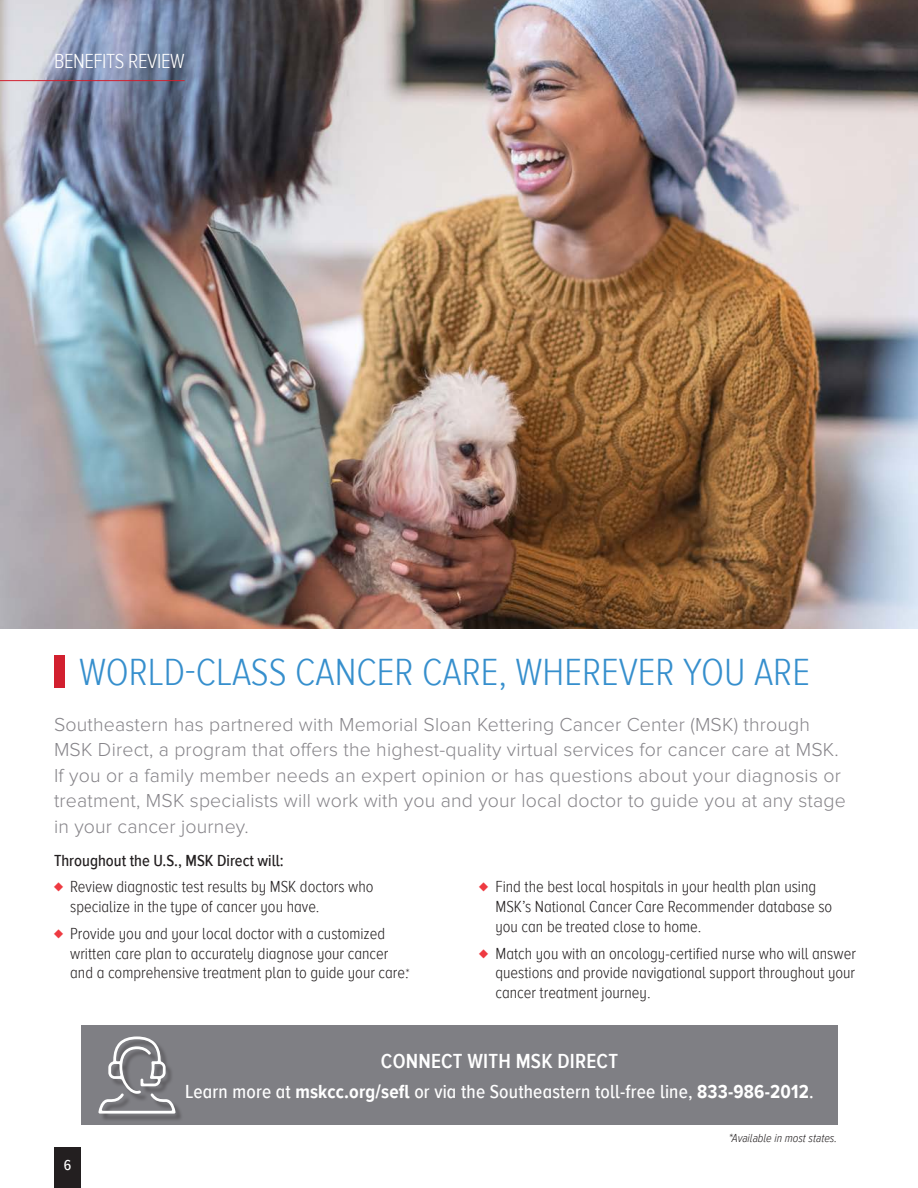
<style>
.page{position:relative;width:918px;height:1188px;background:#fff}
.page>*{position:absolute;margin:0;border:0;box-sizing:border-box;transform-origin:0 0}
.t1{font:300 39px "Proxima Nova A Cond";color:#368fcd}
.t2{font:600 21px "Proxima Nova A Cond";letter-spacing:.01em;color:#fff}
.t3{font:300 21px "Proxima Nova A Cond";letter-spacing:-.02em;color:#fff}
.t4{font:300 19.5px/25.5px "Proxima Nova";letter-spacing:.01em;color:#868489}
.t5{font:500 19.5px "Proxima Nova A Cond";letter-spacing:.01em;color:#fff}
.t6{font:300 16.5px/19.8px "Proxima Nova A Cond";color:#231f20}
.t7{font:500 16.5px "Proxima Nova A Cond";color:#231f20}
.t8{font:500 15px "Proxima Nova A Cond";color:#fff}
.t9{font:italic 300 12px "Proxima Nova A Cond";color:#231f20}
.s1{font-size:18px;color:#ee3a41}
.s2{font-size:12px}
.s3{font-weight:700}
</style>
<div class="page">
<div style="left:54px;top:1148px;width:27px;height:40px;background:#231f20"></div>
<div style="left:54px;top:655px;width:10px;height:33px;background:#d2202f"></div>
<img style="left:0;top:0;width:918px;height:628px">
<div style="left:81px;top:1025px;width:756px;height:100px;background:#7f7f84"></div>
<div style="left:100px;top:1038px;width:84px;height:84px;background:#231f20;opacity:.4"></div>
<svg style="left:98px;top:1036px;width:78px;height:78px"></svg>
<hr style="left:0;top:80px;width:185px;height:1px;background:#d2202f">
<p class="t3" style="left:54px;top:49px;width:132px">BENEFITS REVIEW</p>
<p class="t1" style="left:79px;top:650px;width:732px">WORLD-CLASS CANCER CARE, WHEREVER YOU ARE</p>
<p class="t4" style="left:54px;top:712px;width:793px">Southeastern has partnered with Memorial Sloan Kettering Cancer Center (MSK) through MSK Direct, a program that offers the highest-quality virtual services for cancer care at MSK.<br>If you or a family member needs an expert opinion or has questions about your diagnosis or treatment, MSK specialists will work with you and your local doctor to guide you at any stage in your cancer journey.</p>
<p class="t7" style="left:54px;top:851px;width:231px">Throughout the U.S., MSK Direct will:</p>
<p class="t6" style="left:70px;top:877px;width:305px;text-indent:-16px"><span class="s1">♦</span> Review diagnostic test results by MSK doctors who specialize in the type of cancer you have.</p>
<p class="t6" style="left:70px;top:924px;width:341px;text-indent:-16px"><span class="s1">♦</span> Provide you and your local doctor with a customized written care plan to accurately diagnose your cancer and a comprehensive treatment plan to guide your care.<span class="s2">*</span></p>
<p class="t6" style="left:495px;top:877px;width:338px;text-indent:-16px"><span class="s1">♦</span> Find the best local hospitals in your health plan using<br>MSK’s National Cancer Care Recommender database so you can be treated close to home.</p>
<p class="t6" style="left:495px;top:943px;width:362px;text-align:justify;text-indent:-16px"><span class="s1">♦</span> Match you with an oncology-certified nurse who will answer questions and provide navigational support throughout your cancer treatment journey.</p>
<p class="t2" style="left:381px;top:1050px;width:239px">CONNECT WITH MSK DIRECT</p>
<p class="t5" style="left:185px;top:1081px;width:630px">Learn more at <span class="s3">mskcc.org/sefl</span> or via the Southeastern toll-free line, <span class="s3">833-986-2012</span>.</p>
<p class="t8" style="left:64px;top:1157px;width:9px">6</p>
<p class="t9" style="left:729px;top:1132px;width:110px">*Available in most states.</p>
</div>
